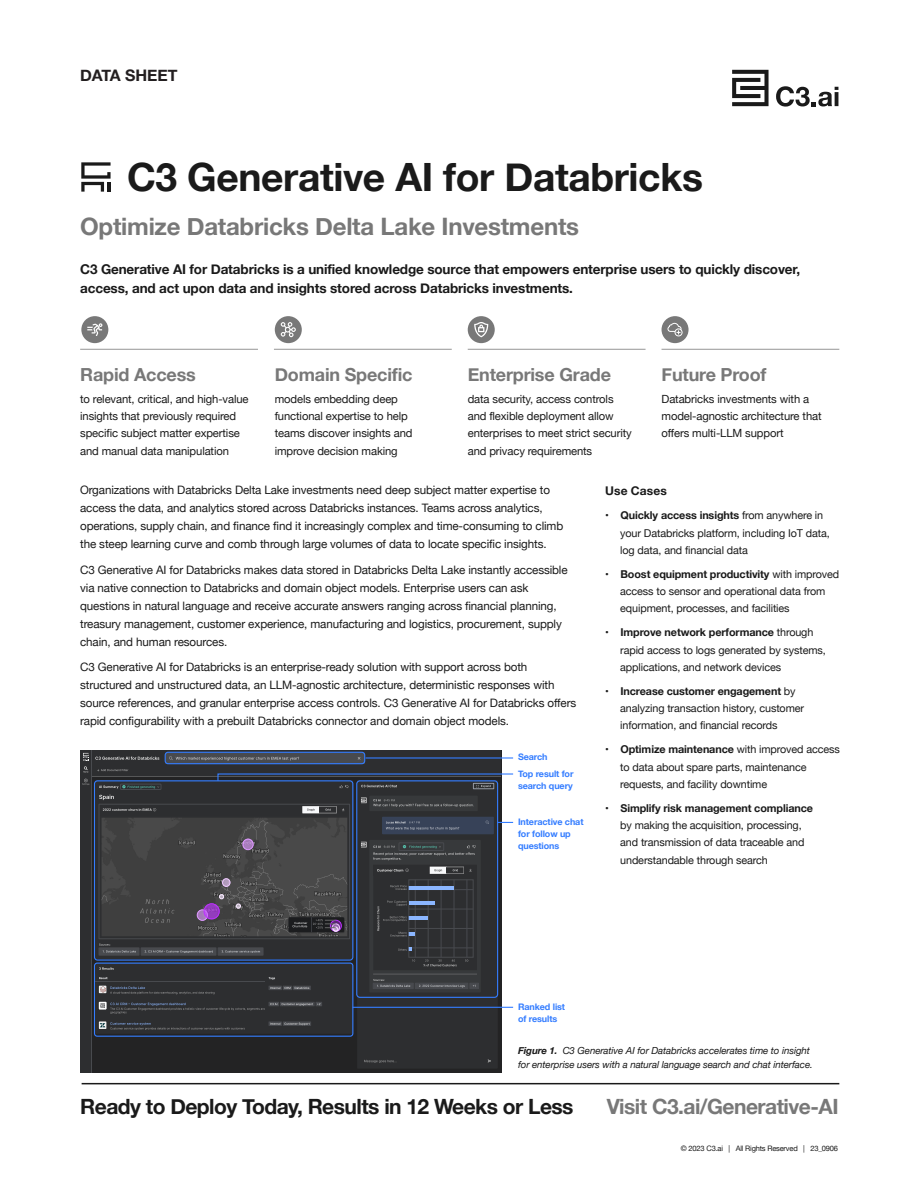
<style>
.page{position:relative;width:918px;height:1188px;background:#fff}
.page>*{position:absolute;margin:0;border:0;box-sizing:border-box;transform-origin:0 0}
.t1{font:700 39px "Helvetica Neue";letter-spacing:-.01em;color:#1a1a1a}
.t2{font:700 24px "Helvetica Neue";letter-spacing:-.01em;color:#787878}
.t3{font:700 21px "Helvetica Neue";letter-spacing:-.025em;color:#1a1a1a}
.t4{font:700 21px "Helvetica Neue";letter-spacing:-.025em;color:#787878}
.t5{font:700 18px "Helvetica Neue";letter-spacing:-.01em;color:#787878}
.t6{font:700 15.9px "Helvetica Neue";color:#231f20}
.t7{font:700 13.5px/19.5px "Helvetica Neue";letter-spacing:-.01em;color:#1a1a1a}
.t8{font:700 12px "Helvetica Neue";letter-spacing:.01em;color:#1a1a1a}
.t9{font:11.7px/18px "Helvetica Neue";letter-spacing:-.01em;color:#1a1a1a}
.t10{font:11.25px/17.2px "Helvetica Neue";letter-spacing:-.01em;color:#1a1a1a}
.t11{font:10.8px/17.2px "Helvetica Neue";letter-spacing:-.01em;color:#1a1a1a}
.t12{font:700 10.8px "Helvetica Neue";letter-spacing:-.01em;color:#1a1a1a}
.t13{font:italic 9.75px/13.5px "Helvetica Neue";letter-spacing:-.01em;color:#1a1a1a}
.t14{font:700 9px/12px "Helvetica Neue";letter-spacing:-.01em;color:#347dff}
.t15{font:7.5px "Helvetica Neue";letter-spacing:-.025em;color:#1a1a1a}
.s1{font-weight:700}
</style>
<div class="page">
<svg style="left:80px;top:750px;width:421px;height:322px;background:#2c3038"></svg>
<svg style="left:732px;top:70px;width:37px;height:36px"></svg>
<svg style="left:776px;top:86px;width:62px;height:21px"></svg>
<hr style="left:274px;top:349px;width:178px;height:1px;background:#959595">
<hr style="left:468px;top:349px;width:178px;height:1px;background:#959595">
<hr style="left:662px;top:349px;width:177px;height:1px;background:#959595">
<hr style="left:80px;top:349px;width:178px;height:1px;background:#959595">
<svg style="left:81px;top:162px;width:30px;height:30px"></svg>
<hr style="left:107px;top:182px;width:4px;height:10px;background:#1a1a1a">
<div style="left:81px;top:316px;width:27px;height:27px;background:#787878;border-radius:50%"></div>
<svg style="left:87px;top:323px;width:15px;height:13px"></svg>
<div style="left:468px;top:316px;width:27px;height:27px;background:#787878;border-radius:50%"></div>
<svg style="left:474px;top:322px;width:14px;height:15px"></svg>
<div style="left:662px;top:316px;width:27px;height:27px;background:#787878;border-radius:50%"></div>
<svg style="left:667px;top:323px;width:16px;height:13px"></svg>
<hr style="left:82px;top:1083px;width:757px;height:1px;background:#1a1a1a">
<div style="left:165px;top:752px;width:200px;height:12px;border:1px solid #347dff;border-radius:3px"></div>
<svg style="left:95px;top:753px;width:419px;height:316px;background:#3c3f44"></svg>
<hr style="left:353px;top:1007px;width:160px;height:1px;background:#347dff">
<div style="left:275px;top:316px;width:27px;height:27px;background:#787878;border-radius:50%"></div>
<svg style="left:281px;top:322px;width:15px;height:15px"></svg>
<h3 class="t6" style="left:80px;top:63px;width:99px">DATA SHEET</h3>
<h1 class="t1" style="left:127px;top:146px;width:578px">C3 Generative AI for Databricks</h1>
<h2 class="t2" style="left:80px;top:208px;width:500px">Optimize Databricks Delta Lake Investments</h2>
<p class="t7" style="left:80px;top:260px;width:722px">C3 Generative AI for Databricks is a unified knowledge source that empowers enterprise users to quickly discover, access, and act upon data and insights stored across Databricks investments.</p>
<h3 class="t5" style="left:80px;top:361px;width:117px">Rapid Access</h3>
<h3 class="t5" style="left:275px;top:361px;width:139px">Domain Specific</h3>
<h3 class="t5" style="left:468px;top:361px;width:145px">Enterprise Grade</h3>
<p class="t10" style="left:80px;top:391px;width:170px">to relevant, critical, and high-value insights that previously required specific subject matter expertise and manual data manipulation</p>
<p class="t10" style="left:275px;top:391px;width:139px">models embedding deep functional expertise to help teams discover insights and improve decision making</p>
<p class="t10" style="left:468px;top:391px;width:166px">data security, access controls and flexible deployment allow enterprises to meet strict security and privacy requirements</p>
<h3 class="t5" style="left:662px;top:361px;width:107px">Future Proof</h3>
<p class="t10" style="left:662px;top:391px;width:162px">Databricks investments with a model-agnostic architecture that offers multi-LLM support</p>
<p class="t9" style="left:80px;top:482px;width:485px">Organizations with Databricks Delta Lake investments need deep subject matter expertise to access the data, and analytics stored across Databricks instances. Teams across analytics, operations, supply chain, and finance find it increasingly complex and time-consuming to climb the steep learning curve and comb through large volumes of data to locate specific insights.</p>
<p class="t9" style="left:80px;top:561px;width:489px">C3 Generative AI for Databricks makes data stored in Databricks Delta Lake instantly accessible via native connection to Databricks and domain object models. Enterprise users can ask questions in natural language and receive accurate answers ranging across financial planning, treasury management, customer experience, manufacturing and logistics, procurement, supply chain, and human resources.</p>
<p class="t9" style="left:80px;top:659px;width:498px">C3 Generative AI for Databricks is an enterprise-ready solution with support across both structured and unstructured data, an LLM-agnostic architecture, deterministic responses with source references, and granular enterprise access controls. C3 Generative AI for Databricks offers rapid configurability with a prebuilt Databricks connector and domain object models.</p>
<p class="t14" style="left:518px;top:749px;width:57px;line-height:16.4px">Search<br>Top result for</p>
<p class="t14" style="left:518px;top:780px;width:56px">search query</p>
<p class="t14" style="left:518px;top:816px;width:67px">Interactive chat for follow up questions</p>
<p class="t8" style="left:605px;top:481px;width:63px">Use Cases</p>
<p class="t11" style="left:620px;top:508px;width:211px;text-indent:-15px">• <span class="s1">Quickly access insights</span> from anywhere in your Databricks platform, including IoT data, log data, and financial data</p>
<p class="t11" style="left:620px;top:566px;width:221px;text-indent:-15px"><span class="s1">• Boost equipment productivity</span> with improved access to sensor and operational data from equipment, processes, and facilities</p>
<p class="t11" style="left:620px;top:625px;width:207px;text-indent:-15px"><span class="s1">• Improve network performance</span> through rapid access to logs generated by systems, applications, and network devices</p>
<p class="t11" style="left:620px;top:683px;width:185px;text-indent:-15px"><span class="s1">• Increase customer engagement</span> by analyzing transaction history, customer information, and financial records</p>
<p class="t11" style="left:620px;top:742px;width:221px;text-indent:-15px"><span class="s1">• Optimize maintenance</span> with improved access to data about spare parts, maintenance requests, and facility downtime</p>
<p class="t12" style="left:605px;top:800px;width:209px">• Simplify risk management compliance</p>
<p class="t11" style="left:620px;top:817px;width:186px">by making the acquisition, processing, and transmission of data traceable and understandable through search</p>
<p class="t14" style="left:518px;top:1001px;width:49px">Ranked list of results</p>
<p class="t13" style="left:518px;top:1045px;width:296px"><span class="s1">Figure 1.</span> C3 Generative AI for Databricks accelerates time to insight for enterprise users with a natural language search and chat interface.</p>
<h3 class="t3" style="left:80px;top:1090px;width:495px">Ready to Deploy Today, Results in 12 Weeks or Less</h3>
<h3 class="t4" style="left:607px;top:1090px;width:233px">Visit C3.ai/Generative-AI</h3>
<p class="t15" style="left:681px;top:1143px;width:159px">© 2023 C3.ai | All Rights Reserved | 23_0906</p>
</div>
